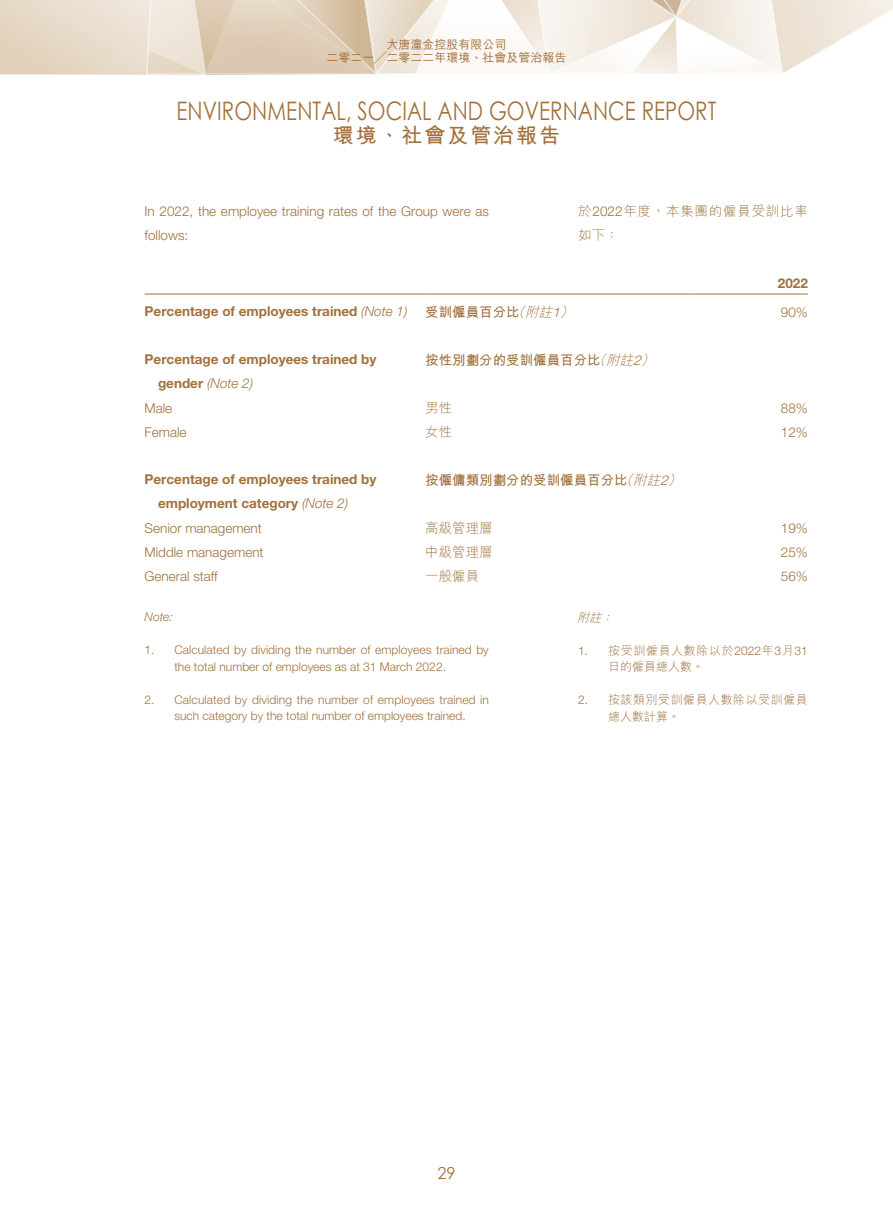
<style>
.page{position:relative;width:893px;height:1212px;background:#fff}
.page>*{position:absolute;margin:0;border:0;box-sizing:border-box;transform-origin:0 0}
.t1{font:25.5px "Century Gothic";letter-spacing:.005em;color:#a1713c;scale:.8 1}
.t2{font:700 21px "M Hei HK";letter-spacing:.09em;color:#a1713c}
.t3{font:16.5px "Century Gothic";color:#a1713c}
.t4{font:700 13.5px/24px "Helvetica Neue LT Std";color:#a1713c}
.t5{font:300 13.5px/24px "Helvetica Neue LT Std";color:#a1713c}
.t6{font:700 13.5px "M Hei HK";color:#a1713c}
.t7{font:300 13.5px/24px "M Hei HK";letter-spacing:.055em;color:#a1713c}
.t8{font:300 13.5px "M Hei HK";color:#a1713c}
.t9{font:300 12px/16.5px "Helvetica Neue LT Std";letter-spacing:.005em;color:#a1713c}
.t10{font:300 12px/16.5px "M Hei HK";letter-spacing:.045em;color:#a1713c}
.t11{font:500 12px/13.5px "M Hei HK";color:#a1713c;text-align:center}
.t12{font:italic 300 12px "Helvetica Neue LT Std";color:#a1713c}
.t13{font:italic 300 12px "M Hei HK";color:#a1713c}
.s1{font-family:"Helvetica Neue LT Std"}
.s2{font-weight:300;font-style:italic}
.s3{font-family:"Helvetica Neue LT Std";font-weight:300;font-style:italic}
</style>
<div class="page">
<svg style="left:0;top:0;width:893px;height:75px"></svg>
<hr style="left:145px;top:294px;width:280px;height:1px;background:#a1713c">
<hr style="left:425px;top:294px;width:264px;height:1px;background:#a1713c">
<hr style="left:689px;top:294px;width:119px;height:1px;background:#a1713c">
<p class="t11" style="left:326px;top:37px;width:241px">大唐潼金控股有限公司<br>二零二一╱二零二二年環境、社會及管治報告</p>
<h1 class="t1" style="left:177px;top:93px;width:676px">ENVIRONMENTAL, SOCIAL AND GOVERNANCE REPORT</h1>
<h2 class="t2" style="left:333px;top:120px;width:229px">環境、社會及管治報告</h2>
<p class="t5" style="left:145px;top:199px;width:346px">In 2022, the employee training rates of the Group were as follows:</p>
<p class="t7" style="left:578px;top:199px;width:231px">於<span class="s1">2022</span>年度，本集團的僱員受訓比率如下：</p>
<p class="t4" style="left:778px;top:270px;width:32px">2022</p>
<p class="t4" style="left:145px;top:299px;width:264px">Percentage of employees trained <span class="s2">(Note 1)</span></p>
<p class="t6" style="left:425px;top:302px;width:153px">受訓僱員百分比<span class="s2">（附註</span><span class="s3">1</span><span class="s2">）</span></p>
<p class="t5" style="left:781px;top:300px;width:29px">90%</p>
<p class="t4" style="left:158px;top:347px;width:220px;text-indent:-13px">Percentage of employees trained by gender <span class="s2">(Note 2)</span></p>
<p class="t6" style="left:425px;top:350px;width:234px">按性別劃分的受訓僱員百分比<span class="s2">（附註</span><span class="s3">2</span><span class="s2">）</span></p>
<p class="t5" style="left:145px;top:396px;width:29px">Male</p>
<p class="t8" style="left:425px;top:401px;width:28px">男性</p>
<p class="t5" style="left:781px;top:396px;width:29px">88%</p>
<p class="t5" style="left:145px;top:420px;width:44px">Female</p>
<p class="t8" style="left:425px;top:425px;width:28px">女性</p>
<p class="t5" style="left:781px;top:420px;width:29px">12%</p>
<p class="t4" style="left:158px;top:467px;width:220px;text-indent:-13px">Percentage of employees trained by employment category <span class="s2">(Note 2)</span></p>
<p class="t6" style="left:425px;top:470px;width:261px">按僱傭類別劃分的受訓僱員百分比<span class="s2">（附註</span><span class="s3">2</span><span class="s2">）</span></p>
<p class="t5" style="left:145px;top:516px;width:119px">Senior management</p>
<p class="t8" style="left:425px;top:521px;width:69px">高級管理層</p>
<p class="t5" style="left:781px;top:516px;width:29px">19%</p>
<p class="t5" style="left:145px;top:540px;width:121px">Middle management</p>
<p class="t8" style="left:425px;top:545px;width:69px">中級管理層</p>
<p class="t5" style="left:781px;top:540px;width:29px">25%</p>
<p class="t5" style="left:145px;top:564px;width:75px">General staff</p>
<p class="t8" style="left:425px;top:569px;width:55px">一般僱員</p>
<p class="t5" style="left:781px;top:564px;width:29px">56%</p>
<p class="t12" style="left:145px;top:609px;width:30px">Note:</p>
<p class="t9" style="left:174px;top:642px;width:316px;text-indent:-30px">1. Calculated by dividing the number of employees trained by the total number of employees as at 31 March 2022.</p>
<p class="t9" style="left:145px;top:691px;width:346px;text-align:center">2. Calculated by dividing the number of employees trained in such category by the total number of employees trained.</p>
<p class="t13" style="left:577px;top:611px;width:41px">附註：</p>
<p class="t10" style="left:608px;top:642px;width:201px;text-indent:-30px"><span class="s1">1.</span> 按受訓僱員人數除以於<span class="s1">2022</span>年<span class="s1">3</span>月<span class="s1">31</span>日的僱員總人數。</p>
<p class="t10" style="left:608px;top:691px;width:201px;text-indent:-30px"><span class="s1">2.</span> 按該類別受訓僱員人數除以受訓僱員總人數計算。</p>
<h3 class="t3" style="left:437px;top:1162px;width:20px">29</h3>
</div>
